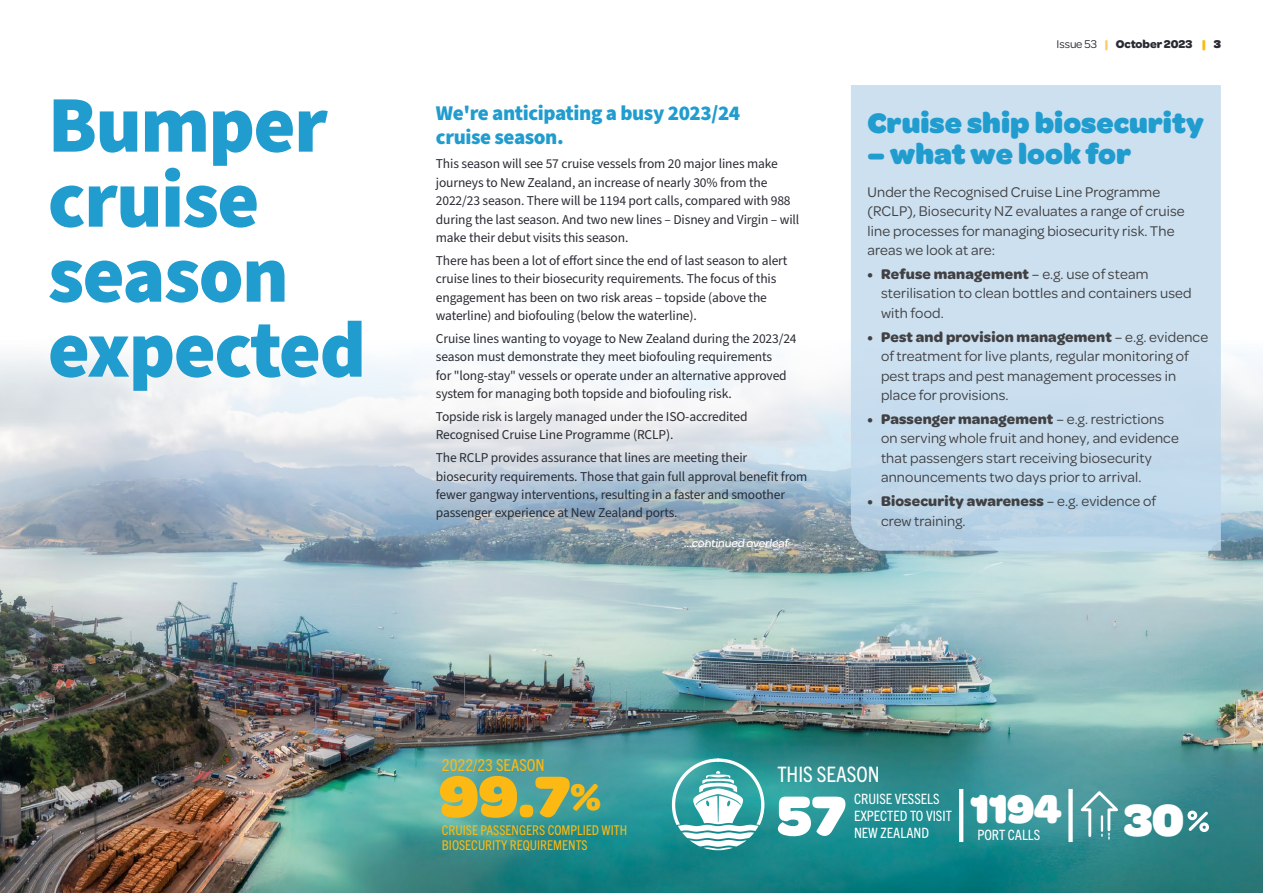
<style>
.page{position:relative;width:1263px;height:893px;background:#fff}
.page>*{position:absolute;margin:0;border:0;box-sizing:border-box;transform-origin:0 0}
.Heading_1{font:900 80.4px/75px "Source Sans Pro";letter-spacing:-.02em;color:#219cce}
.Panel_Head_Omnes{font:900 61.95px "Omnes";color:#fdb913}
.Panel_Head_Omnes-2{font:900 59.85px "Omnes";color:#fff}
.Body{font:900 48.15px "Omnes";color:#fff}
.Body-2{font:900 42.75px "Omnes";color:#fff}
.Panel_Head_Omnes-3{font:900 30px "Omnes";color:#219cce}
.countdown_months{font:condensed 21.3px "Trade Gothic Next LT Pro";color:#fff}
.Heading_1-2{font:900 21px/24px "Source Sans Pro";letter-spacing:-.02em;color:#219cce}
.countdown_months-2{font:condensed 16.5px "Trade Gothic Next LT Pro";color:#fdb913}
.Panel_Head_Omnes-4{font:15px/19.5px "Omnes";letter-spacing:.01em;color:#414042}
.countdown_months-3{font:condensed 14.25px/17.1px "Trade Gothic Next LT Pro";color:#fff}
.Body-3{font:13.5px/18.5px "Source Sans Pro";letter-spacing:-.01em;color:#292b33}
.countdown_months-4{font:condensed 13.5px/15px "Trade Gothic Next LT Pro";color:#fdb913}
.t1{font:700 12px "Omnes";letter-spacing:-.005em;color:#292b33}
.head_3_14pt_gray{font:500 12px "Omnes";color:#fff}
.s1{font-weight:400}
.s2{color:#ffcb66}
.s3{font-weight:900;color:#fdb913}
.s4{font-weight:900}
.s5{font-weight:700}
.s6{font-size:39.75px}
</style>
<div class="page">
<img style="left:0;top:351px;width:1263px;height:542px">
<svg style="left:851px;top:85px;width:370px;height:466px;background:#c7dded"></svg>
<svg style="left:959px;top:789px;width:4px;height:53px"></svg>
<div style="left:1068px;top:789px;width:5px;height:53px;background:#fff"></div>
<svg style="left:671px;top:758px;width:94px;height:92px"></svg>
<svg style="left:1075px;top:788px;width:48px;height:51px;background:#5fa4a8"></svg>
<svg style="left:1186px;top:809px;width:25px;height:25px"></svg>
<div style="left:1199px;top:822px;width:10px;height:10px;border:3px solid #fff;border-radius:50%"></div>
<div style="left:1187px;top:811px;width:10px;height:9px;border:3px solid #fff;border-radius:50%"></div>
<p class="Heading_1" style="left:48px;top:89px;width:320px">Bumper cruise season expected</p>
<p class="Heading_1-2" style="left:436px;top:101px;width:306px">We're anticipating a busy 2023/24 cruise season.</p>
<p class="Body-3" style="left:436px;top:155px;width:365px">This season will see 57 cruise vessels from 20 major lines make journeys to New Zealand, an increase of nearly 30% from the 2022/23 season. There will be 1194 port calls, compared with 988 during the last season. And two new lines – Disney and Virgin – will make their debut visits this season.</p>
<p class="Body-3" style="left:436px;top:252px;width:353px">There has been a lot of effort since the end of last season to alert cruise lines to their biosecurity requirements. The focus of this engagement has been on two risk areas – topside (above the waterline) and biofouling (below the waterline).</p>
<p class="Body-3" style="left:436px;top:330px;width:362px">Cruise lines wanting to voyage to New Zealand during the 2023/24 season must demonstrate they meet biofouling requirements<br>for "long-stay" vessels or operate under an alternative approved system for managing both topside and biofouling risk.</p>
<p class="Body-3" style="left:436px;top:408px;width:313px">Topside risk is largely managed under the ISO-accredited<br>Recognised Cruise Line Programme (RCLP).</p>
<p class="Body-3" style="left:436px;top:449px;width:373px">The RCLP provides assurance that lines are meeting their biosecurity requirements. Those that gain full approval benefit from fewer gangway interventions, resulting in a faster and smoother passenger experience at New Zealand ports.</p>
<p class="head_3_14pt_gray" style="left:684px;top:535px;width:108px">...continued overleaf</p>
<p class="t1" style="left:1056px;top:36px;width:166px"><span class="s1">Issue 53</span> <span class="s2">|</span> October 2023 <span class="s3">|</span> <span class="s4">3</span></p>
<p class="Panel_Head_Omnes-3" style="left:867px;top:101px;width:338px">Cruise ship biosecurity</p>
<p class="Panel_Head_Omnes-3" style="left:867px;top:133px;width:265px">– what we look for</p>
<p class="Panel_Head_Omnes-4" style="left:867px;top:181px;width:319px">Under the Recognised Cruise Line Programme (RCLP), Biosecurity NZ evaluates a range of cruise line processes for managing biosecurity risk. The areas we look at are:</p>
<p class="Panel_Head_Omnes-4" style="left:881px;top:263px;width:312px;text-indent:-14px"><span class="s5">• Refuse management</span> – e.g. use of steam sterilisation to clean bottles and containers used with food.</p>
<p class="Panel_Head_Omnes-4" style="left:881px;top:326px;width:329px;text-indent:-14px"><span class="s5">• Pest and provision management</span> – e.g. evidence of treatment for live plants, regular monitoring of pest traps and pest management processes in place for provisions.</p>
<p class="Panel_Head_Omnes-4" style="left:881px;top:408px;width:299px;text-indent:-14px"><span class="s5">• Passenger management</span> – e.g. restrictions on serving whole fruit and honey, and evidence that passengers start receiving biosecurity announcements two days prior to arrival.</p>
<p class="Panel_Head_Omnes-4" style="left:881px;top:491px;width:277px;text-indent:-14px"><span class="s5">• Biosecurity awareness</span> – e.g. evidence of crew training.</p>
<p class="countdown_months-2" style="left:442px;top:754px;width:104px">2022/23 SEASON</p>
<p class="Panel_Head_Omnes" style="left:439px;top:751px;width:163px">99.7<span class="s6">%</span></p>
<p class="countdown_months-4" style="left:442px;top:821px;width:187px">CRUISE PASSENGERS COMPLIED WITH<br>BIOSECURITY REQUIREMENTS</p>
<p class="countdown_months" style="left:777px;top:760px;width:104px">THIS SEASON</p>
<p class="countdown_months-3" style="left:854px;top:789px;width:99px">CRUISE VESSELS<br>EXPECTED TO VISIT</p>
<p class="Panel_Head_Omnes-2" style="left:777px;top:772px;width:71px">57</p>
<p class="countdown_months-3" style="left:854px;top:823px;width:77px">NEW ZEALAND</p>
<p class="Body-2" style="left:970px;top:777px;width:93px">1194</p>
<p class="countdown_months-3" style="left:977px;top:825px;width:64px">PORT CALLS</p>
<p class="Body" style="left:1124px;top:785px;width:62px">30</p>
</div>
